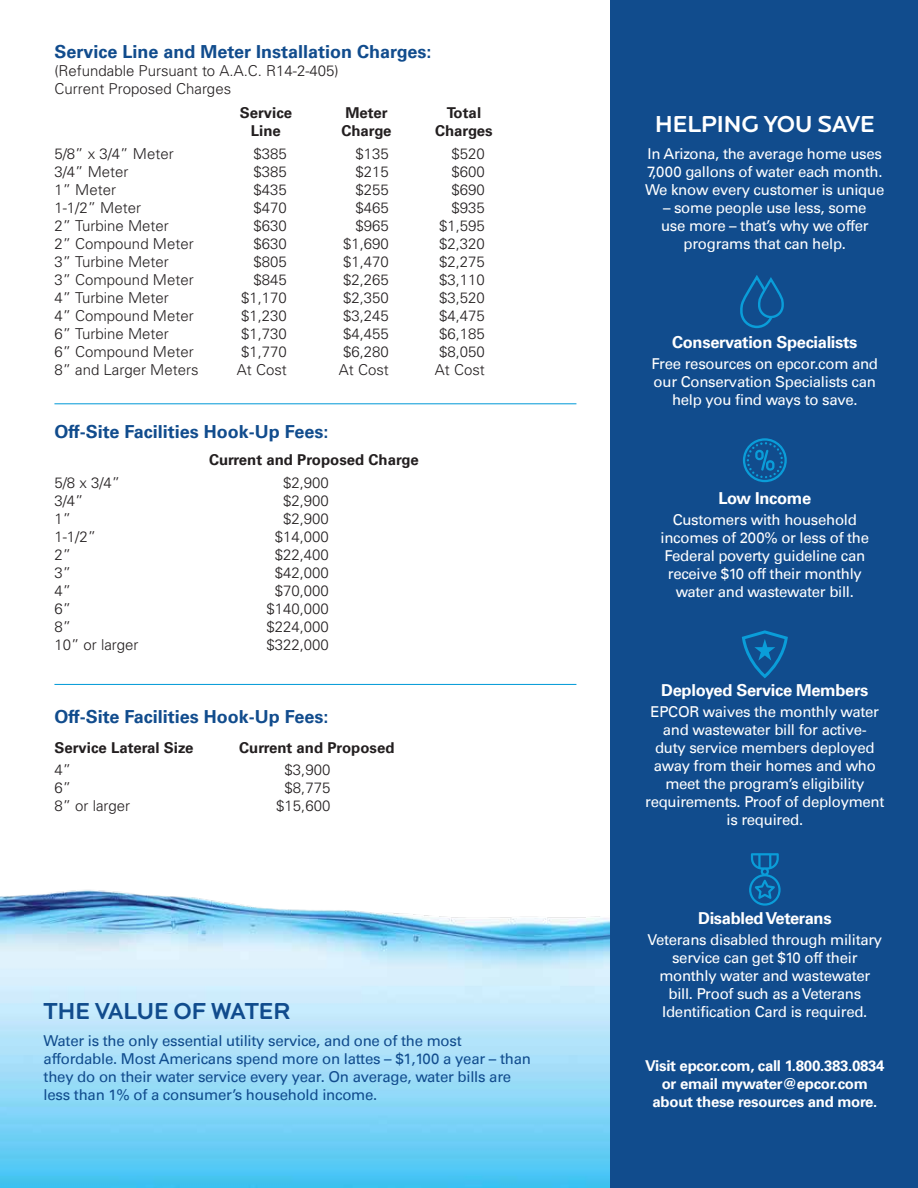
<style>
.page{position:relative;width:918px;height:1188px;background:#fff}
.page>*{position:absolute;margin:0;border:0;box-sizing:border-box;transform-origin:0 0}
.t1{font:500 24px "Locator Display";letter-spacing:-.02em;color:#114c8d}
.t2{font:500 24px "Locator Display";letter-spacing:-.02em;color:#fff}
.t3{font:700 18px "Univers LT";color:#114c8d}
.t4{font:700 16.5px "Univers LT";letter-spacing:-.02em;color:#fff}
.t5{font:15px/18px "Univers LT";letter-spacing:-.02em;color:#fff;text-align:center}
.t6{font:300 15px/18px "Univers";color:#231f20}
.t7{font:15px/18px "Univers LT";letter-spacing:-.02em;color:#114c8d}
.t8{font:700 15px "Univers LT";color:#231f20}
.t9{font:700 15px/18px "Univers LT";letter-spacing:-.02em;color:#fff;text-align:center}
</style>
<div class="page">
<img style="left:0;top:692px;width:611px;height:496px">
<div style="left:611px;top:0;width:307px;height:1188px;background:#114c8d"></div>
<hr style="left:54px;top:403px;width:522px;height:1px;background:#0a9dd9">
<hr style="left:54px;top:684px;width:522px;height:1px;background:#0a9dd9">
<svg style="left:742px;top:630px;width:46px;height:48px"></svg>
<svg style="left:743px;top:438px;width:44px;height:44px"></svg>
<svg style="left:749px;top:853px;width:32px;height:53px"></svg>
<div style="left:740px;top:276px;width:34px;height:52px;border:3px solid #0a9dd9;border-radius:15px"></div>
<svg style="left:759px;top:279px;width:24px;height:38px"></svg>
<div style="left:758px;top:278px;width:26px;height:40px;border:2px solid #0a9dd9;border-radius:12px"></div>
<p class="t3" style="left:54px;top:41px;width:378px">Service Line and Meter Installation Charges:</p>
<p class="t6" style="left:54px;top:61px;width:286px">(Refundable Pursuant to A.A.C. R14-2-405)<br>Current Proposed Charges</p>
<p class="t8" style="left:240px;top:104px;width:54px">Service</p>
<p class="t8" style="left:345px;top:104px;width:44px">Meter</p>
<p class="t8" style="left:447px;top:104px;width:36px">Total</p>
<p class="t8" style="left:251px;top:122px;width:32px">Line</p>
<p class="t8" style="left:341px;top:122px;width:52px">Charge</p>
<p class="t8" style="left:435px;top:122px;width:59px">Charges</p>
<p class="t6" style="left:54px;top:144px;width:121px">5/8” x 3/4” Meter</p>
<p class="t6" style="left:254px;top:144px;width:35px">$385</p>
<p class="t6" style="left:356px;top:144px;width:35px">$135</p>
<p class="t6" style="left:452px;top:144px;width:35px">$520</p>
<p class="t6" style="left:54px;top:162px;width:76px">3/4” Meter</p>
<p class="t6" style="left:254px;top:162px;width:35px">$385</p>
<p class="t6" style="left:356px;top:162px;width:35px">$215</p>
<p class="t6" style="left:452px;top:162px;width:35px">$600</p>
<p class="t6" style="left:54px;top:180px;width:63px">1” Meter</p>
<p class="t6" style="left:254px;top:180px;width:35px">$435</p>
<p class="t6" style="left:356px;top:180px;width:35px">$255</p>
<p class="t6" style="left:452px;top:180px;width:35px">$690</p>
<p class="t6" style="left:54px;top:198px;width:88px">1-1/2” Meter</p>
<p class="t6" style="left:254px;top:198px;width:35px">$470</p>
<p class="t6" style="left:356px;top:198px;width:35px">$465</p>
<p class="t6" style="left:452px;top:198px;width:35px">$935</p>
<p class="t6" style="left:54px;top:216px;width:116px">2” Turbine Meter</p>
<p class="t6" style="left:254px;top:216px;width:35px">$630</p>
<p class="t6" style="left:356px;top:216px;width:35px">$965</p>
<p class="t6" style="left:439px;top:216px;width:47px">$1,595</p>
<p class="t6" style="left:54px;top:234px;width:141px">2” Compound Meter</p>
<p class="t6" style="left:254px;top:234px;width:35px">$630</p>
<p class="t6" style="left:343px;top:234px;width:47px">$1,690</p>
<p class="t6" style="left:439px;top:234px;width:47px">$2,320</p>
<p class="t6" style="left:54px;top:252px;width:116px">3” Turbine Meter</p>
<p class="t6" style="left:254px;top:252px;width:35px">$805</p>
<p class="t6" style="left:343px;top:252px;width:47px">$1,470</p>
<p class="t6" style="left:439px;top:252px;width:47px">$2,275</p>
<p class="t6" style="left:54px;top:270px;width:141px">3” Compound Meter</p>
<p class="t6" style="left:254px;top:270px;width:35px">$845</p>
<p class="t6" style="left:343px;top:270px;width:47px">$2,265</p>
<p class="t6" style="left:439px;top:270px;width:47px">$3,110</p>
<p class="t6" style="left:54px;top:288px;width:116px">4” Turbine Meter</p>
<p class="t6" style="left:241px;top:288px;width:47px">$1,170</p>
<p class="t6" style="left:343px;top:288px;width:47px">$2,350</p>
<p class="t6" style="left:439px;top:288px;width:47px">$3,520</p>
<p class="t6" style="left:54px;top:306px;width:141px">4” Compound Meter</p>
<p class="t6" style="left:241px;top:306px;width:47px">$1,230</p>
<p class="t6" style="left:343px;top:306px;width:47px">$3,245</p>
<p class="t6" style="left:439px;top:306px;width:47px">$4,475</p>
<p class="t6" style="left:54px;top:324px;width:116px">6” Turbine Meter</p>
<p class="t6" style="left:241px;top:324px;width:47px">$1,730</p>
<p class="t6" style="left:343px;top:324px;width:47px">$4,455</p>
<p class="t6" style="left:439px;top:324px;width:47px">$6,185</p>
<p class="t6" style="left:54px;top:342px;width:141px">6” Compound Meter</p>
<p class="t6" style="left:241px;top:342px;width:47px">$1,770</p>
<p class="t6" style="left:343px;top:342px;width:47px">$6,280</p>
<p class="t6" style="left:439px;top:342px;width:47px">$8,050</p>
<p class="t6" style="left:54px;top:360px;width:146px">8” and Larger Meters</p>
<p class="t6" style="left:237px;top:360px;width:52px">At Cost</p>
<p class="t6" style="left:339px;top:360px;width:52px">At Cost</p>
<p class="t6" style="left:435px;top:360px;width:52px">At Cost</p>
<p class="t3" style="left:54px;top:422px;width:276px">Off-Site Facilities Hook-Up Fees:</p>
<p class="t8" style="left:209px;top:451px;width:211px">Current and Proposed Charge</p>
<p class="t6" style="left:54px;top:473px;width:67px">5/8 x 3/4”</p>
<p class="t6" style="left:283px;top:473px;width:47px">$2,900</p>
<p class="t6" style="left:54px;top:491px;width:31px">3/4”</p>
<p class="t6" style="left:283px;top:491px;width:47px">$2,900</p>
<p class="t6" style="left:54px;top:509px;width:18px">1”</p>
<p class="t6" style="left:283px;top:509px;width:47px">$2,900</p>
<p class="t6" style="left:54px;top:527px;width:43px">1-1/2”</p>
<p class="t6" style="left:275px;top:527px;width:56px">$14,000</p>
<p class="t6" style="left:54px;top:545px;width:18px">2”</p>
<p class="t6" style="left:275px;top:545px;width:56px">$22,400</p>
<p class="t6" style="left:54px;top:563px;width:18px">3”</p>
<p class="t6" style="left:275px;top:563px;width:56px">$42,000</p>
<p class="t6" style="left:54px;top:581px;width:18px">4”</p>
<p class="t6" style="left:275px;top:581px;width:56px">$70,000</p>
<p class="t6" style="left:54px;top:599px;width:18px">6”</p>
<p class="t6" style="left:266px;top:599px;width:64px">$140,000</p>
<p class="t6" style="left:54px;top:617px;width:18px">8”</p>
<p class="t6" style="left:266px;top:617px;width:64px">$224,000</p>
<p class="t6" style="left:54px;top:635px;width:86px">10” or larger</p>
<p class="t6" style="left:266px;top:635px;width:64px">$322,000</p>
<p class="t3" style="left:54px;top:706px;width:276px">Off-Site Facilities Hook-Up Fees:</p>
<p class="t8" style="left:54px;top:739px;width:141px">Service Lateral Size</p>
<p class="t8" style="left:239px;top:739px;width:157px">Current and Proposed</p>
<p class="t6" style="left:54px;top:761px;width:18px">4”</p>
<p class="t6" style="left:285px;top:761px;width:47px">$3,900</p>
<p class="t6" style="left:54px;top:779px;width:18px">6”</p>
<p class="t6" style="left:285px;top:779px;width:47px">$8,775</p>
<p class="t6" style="left:54px;top:797px;width:77px">8” or larger</p>
<p class="t6" style="left:276px;top:797px;width:56px">$15,600</p>
<h1 class="t1" style="left:44px;top:997px;width:249px">THE VALUE OF WATER</h1>
<p class="t7" style="left:44px;top:1032px;width:489px">Water is the only essential utility service, and one of the most affordable. Most Americans spend more on lattes – $1,100 a year – than they do on their water service every year. On average, water bills are less than 1% of a consumer’s household income.</p>
<h1 class="t2" style="left:655px;top:110px;width:222px">HELPING YOU SAVE</h1>
<p class="t5" style="left:645px;top:145px;width:241px;text-align:left">In Arizona, the average home uses<br>7,000 gallons of water each month.<br>We know every customer is unique</p>
<p class="t5" style="left:661px;top:199px;width:209px">– some people use less, some use more – that’s why we offer programs that can help.</p>
<p class="t4" style="left:672px;top:333px;width:187px">Conservation Specialists</p>
<p class="t5" style="left:652px;top:355px;width:228px">Free resources on epcor.com and our Conservation Specialists can help you find ways to save.</p>
<p class="t4" style="left:718px;top:489px;width:94px">Low Income</p>
<p class="t5" style="left:661px;top:511px;width:210px">Customers with household incomes of 200% or less of the<br>Federal poverty guideline can receive $10 off their monthly water and wastewater bill.</p>
<p class="t4" style="left:661px;top:681px;width:209px">Deployed Service Members</p>
<p class="t5" style="left:645px;top:703px;width:241px">EPCOR waives the monthly water and wastewater bill for active-<br>duty service members deployed away from their homes and who meet the program’s eligibility requirements. Proof of deployment is required.</p>
<p class="t4" style="left:698px;top:909px;width:135px">Disabled Veterans</p>
<p class="t5" style="left:647px;top:931px;width:236px">Veterans disabled through military service can get $10 off their monthly water and wastewater bill. Proof such as a Veterans<br>Identification Card is required.</p>
<p class="t9" style="left:645px;top:1057px;width:241px">Visit epcor.com, call 1.800.383.0834 or email mywater@epcor.com about these resources and more.</p>
</div>
